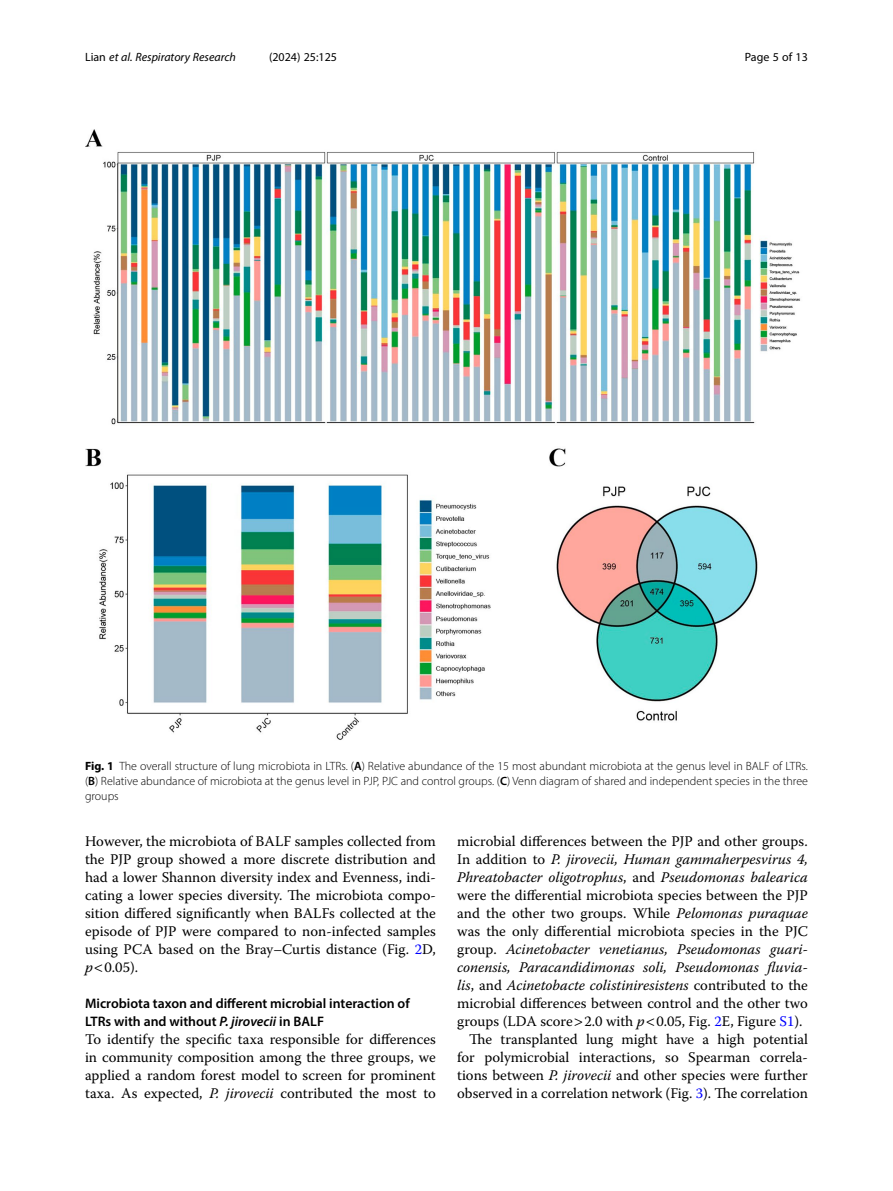
<style>
.page{position:relative;width:893px;height:1191px;background:#fff}
.page>*{position:absolute;margin:0;border:0;box-sizing:border-box;transform-origin:0 0}
.Body_Text{font:14.7px/18px "Warnock Pro";color:#000;text-align:justify}
.Body_Text_Indent{font:14.7px/18px "Warnock Pro";color:#000;text-align:justify}
.Head_2{font:600 13.8px/18px "Myriad Pro";color:#000}
.Figure_Caption{font:300 12px/15px "Myriad Pro";color:#000;text-align:justify}
.t1{font:italic 12px "Myriad Pro";color:#000}
.t2{font:12px "Myriad Pro";color:#000}
.s1{font-style:normal}
.s2{font-weight:700}
.s3{font-weight:600}
.s4{color:#00f}
.s5{font-style:italic}
</style>
<div class="page">
<img style="left:85px;top:129px;width:716px;height:611px">
<p class="t1" style="left:85px;top:50px;width:152px"><span class="s1">Lian</span> et al. Respiratory Research</p>
<p class="t2" style="left:269px;top:50px;width:70px">(2024) 25:125</p>
<p class="t2" style="left:745px;top:50px;width:65px">Page 5 of 13</p>
<p class="Figure_Caption" style="left:85px;top:758px;width:724px"><span class="s2">Fig. 1</span> The overall structure of lung microbiota in LTRs. (<span class="s3">A</span>) Relative abundance of the 15 most abundant microbiota at the genus level in BALF of LTRs. (<span class="s3">B</span>) Relative abundance of microbiota at the genus level in PJP, PJC and control groups. (<span class="s3">C</span>) Venn diagram of shared and independent species in the three groups</p>
<p class="Body_Text_Indent" style="left:85px;top:832px;width:352px">However, the microbiota of BALF samples collected from the PJP group showed a more discrete distribution and had a lower Shannon diversity index and Evenness, indi&shy;cating a lower species diversity. The microbiota compo&shy;sition differed significantly when BALFs collected at the episode of PJP were compared to non-infected samples using PCA based on the Bray–Curtis distance (Fig. <span class="s4">2</span>D, <span class="s5">p</span> 0.05).</p>
<p class="Head_2" style="left:85px;top:994px;width:326px">Microbiota taxon and different microbial interaction of<br>LTRs with and without <span class="s5">P. jirovecii</span> in BALF</p>
<p class="Body_Text" style="left:85px;top:1030px;width:352px">To identify the specific taxa responsible for differences in community composition among the three groups, we applied a random forest model to screen for prominent taxa. As expected, <span class="s5">P. jirovecii</span> contributed the most to</p>
<p class="Body_Text" style="left:457px;top:832px;width:352px">microbial differences between the PJP and other groups.<br>In addition to <span class="s5">P. jirovecii, Human gammaherpesvirus 4, Phreatobacter oligotrophus</span>, and <span class="s5">Pseudomonas balearica </span>were the differential microbiota species between the PJP and the other two groups. While <span class="s5">Pelomonas puraquae </span>was the only differential microbiota species in the PJC group. <span class="s5">Acinetobacter venetianus, Pseudomonas guari&shy;conensis, Paracandidimonas soli, Pseudomonas fluvia&shy;lis</span>, and <span class="s5">Acinetobacte colistiniresistens</span> contributed to the microbial differences between control and the other two groups (LDA score 2.0 with <span class="s5">p</span> 0.05, Fig. <span class="s4">2</span>E, Figure <span class="s4">S1</span>).</p>
<p class="Body_Text_Indent" style="left:457px;top:1030px;width:352px;text-indent:12px">The transplanted lung might have a high potential for polymicrobial interactions, so Spearman correla&shy;tions between <span class="s5">P. jirovecii</span> and other species were further observed in a correlation network (Fig. <span class="s4">3</span>). The correlation</p>
</div>
